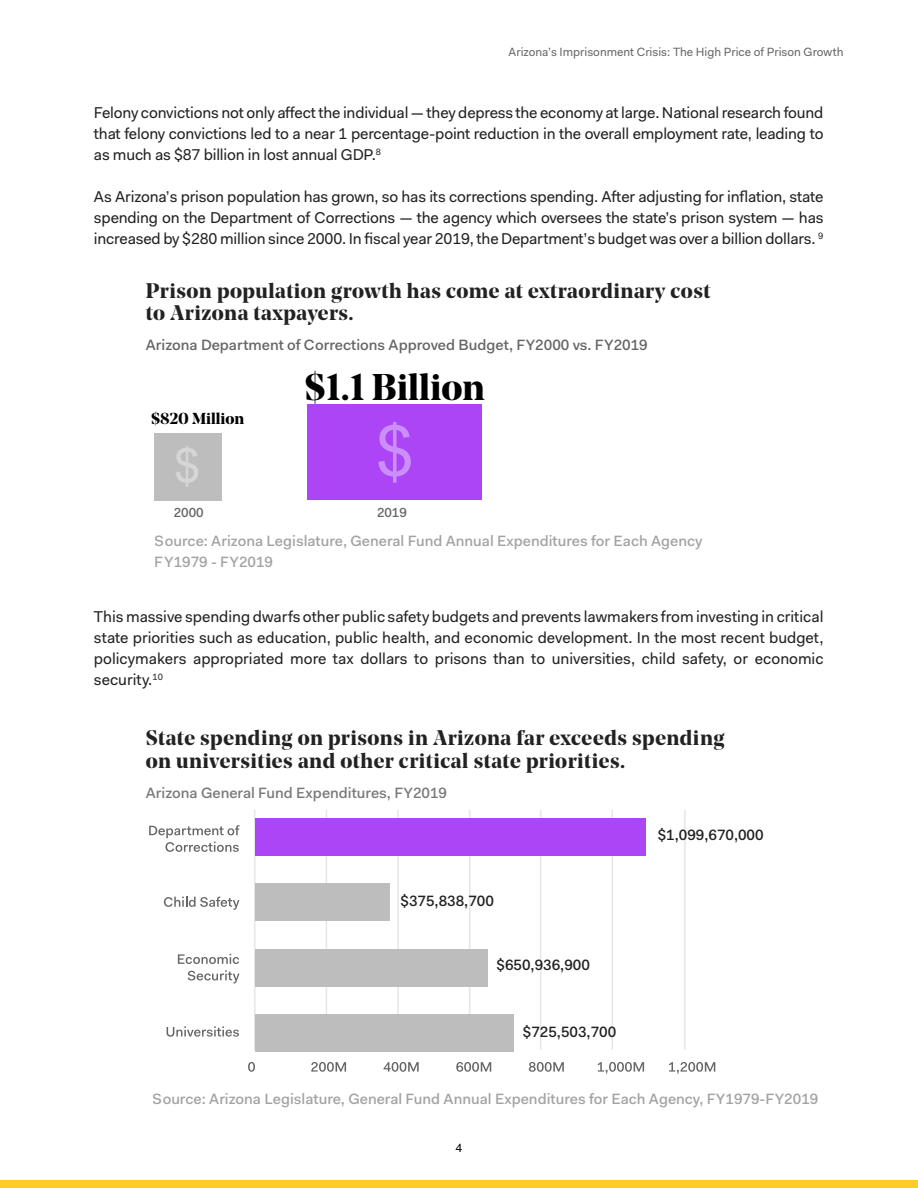
<style>
.page{position:relative;width:918px;height:1188px;background:#fff}
.page>*{position:absolute;margin:0;border:0;box-sizing:border-box;transform-origin:0 0}
.t1{font:68.7px "Arial";color:#cc8ffa}
.t2{font:47.55px "Arial";color:#d6d6d6}
.t3{font:700 36.9px "Noe Display";color:#000}
.t4{font:700 21px/22.5px "Noe Display";letter-spacing:.025em;color:#222}
.t5{font:700 15.9px "Noe Display";color:#000}
.t6{font:15.75px/21px "Fakt Pro";letter-spacing:-.01em;color:#222;text-align:justify}
.t7{font:500 15px/21px "Fakt Pro";color:#666}
.t8{font:500 15px "Fakt Pro";color:#222}
.t9{font:500 15px "Fakt Pro";color:#7a7a7a}
.t10{font:500 13.2px "Fakt Pro";color:#666}
.t11{font:12px "Fakt Pro";color:#000}
</style>
<div class="page">
<div style="left:0;top:1180px;width:918px;height:8px;background:#ffcd20"></div>
<div style="left:154px;top:433px;width:67px;height:67px;background:#bdbdbd"></div>
<div style="left:307px;top:404px;width:175px;height:96px;background:#ab45f5"></div>
<hr style="left:254px;top:810px;width:1px;height:240px;background:#e6e6e6">
<hr style="left:326px;top:810px;width:1px;height:240px;background:#e6e6e6">
<hr style="left:397px;top:810px;width:2px;height:240px;background:#e6e6e6">
<hr style="left:469px;top:810px;width:2px;height:240px;background:#e6e6e6">
<hr style="left:540px;top:810px;width:1px;height:240px;background:#e6e6e6">
<hr style="left:612px;top:810px;width:1px;height:240px;background:#e6e6e6">
<hr style="left:684px;top:810px;width:2px;height:240px;background:#e6e6e6">
<div style="left:255px;top:818px;width:391px;height:37px;background:#ab45f5"></div>
<div style="left:255px;top:884px;width:134px;height:37px;background:#bdbdbd"></div>
<div style="left:255px;top:949px;width:232px;height:37px;background:#bdbdbd"></div>
<div style="left:255px;top:1014px;width:258px;height:37px;background:#bdbdbd"></div>
<svg style="left:149px;top:825px;width:91px;height:27px"></svg>
<svg style="left:164px;top:897px;width:75px;height:13px"></svg>
<svg style="left:178px;top:954px;width:61px;height:10px"></svg>
<svg style="left:188px;top:970px;width:51px;height:13px"></svg>
<svg style="left:167px;top:1026px;width:72px;height:11px"></svg>
<svg style="left:248px;top:1062px;width:7px;height:10px"></svg>
<svg style="left:311px;top:1062px;width:35px;height:10px"></svg>
<svg style="left:384px;top:1062px;width:35px;height:10px"></svg>
<svg style="left:456px;top:1062px;width:35px;height:10px"></svg>
<svg style="left:529px;top:1062px;width:35px;height:10px"></svg>
<svg style="left:598px;top:1062px;width:46px;height:12px"></svg>
<svg style="left:669px;top:1062px;width:46px;height:12px"></svg>
<p class="t11" style="left:508px;top:44px;width:337px">Arizona’s Imprisonment Crisis: The High Price of Prison Growth</p>
<p class="t6" style="left:94px;top:102px;width:731px">Felony convictions not only affect the individual — they depress the economy at large. National research found that felony convictions led to a near 1 percentage-point reduction in the overall employment rate, leading to as much as $87 billion in lost annual GDP.<sup>8</sup></p>
<p class="t6" style="left:94px;top:186px;width:731px">As Arizona’s prison population has grown, so has its corrections spending. After adjusting for inflation, state spending on the Department of Corrections — the agency which oversees the state’s prison system — has increased by $280 million since 2000. In fiscal year 2019, the Department’s budget was over a billion dollars. <sup>9</sup></p>
<h3 class="t4" style="left:146px;top:279px;width:566px">Prison population growth has come at extraordinary cost to Arizona taxpayers.</h3>
<p class="t7" style="left:146px;top:335px;width:503px">Arizona Department of Corrections Approved Budget, FY2000 vs. FY2019</p>
<p class="t5" style="left:151px;top:409px;width:94px">$820 Million</p>
<h2 class="t2" style="left:174px;top:434px;width:28px">$</h2>
<h3 class="t3" style="left:305px;top:363px;width:182px">$1.1 Billion</h3>
<h1 class="t1" style="left:376px;top:406px;width:40px">$</h1>
<p class="t10" style="left:174px;top:503px;width:31px">2000</p>
<p class="t10" style="left:377px;top:503px;width:31px">2019</p>
<p class="t7" style="left:155px;top:531px;width:549px">Source: Arizona Legislature, General Fund Annual Expenditures for Each Agency<br>FY1979 - FY2019</p>
<p class="t6" style="left:94px;top:606px;width:731px">This massive spending dwarfs other public safety budgets and prevents lawmakers from investing in critical state priorities such as education, public health, and economic development. In the most recent budget, policymakers appropriated more tax dollars to prisons than to universities, child safety, or economic security.<sup>10</sup></p>
<h3 class="t4" style="left:146px;top:726px;width:580px">State spending on prisons in Arizona far exceeds spending on universities and other critical state priorities.</h3>
<p class="t9" style="left:146px;top:783px;width:303px">Arizona General Fund Expenditures, FY2019</p>
<p class="t8" style="left:401px;top:891px;width:95px">$375,838,700</p>
<p class="t8" style="left:497px;top:954px;width:95px">$650,936,900</p>
<p class="t8" style="left:523px;top:1022px;width:95px">$725,503,700</p>
<p class="t8" style="left:658px;top:825px;width:108px">$1,099,670,000</p>
<p class="t7" style="left:153px;top:1089px;width:667px">Source: Arizona Legislature, General Fund Annual Expenditures for Each Agency, FY1979-FY2019</p>
<p class="t11" style="left:456px;top:1140px;width:8px">4</p>
</div>
